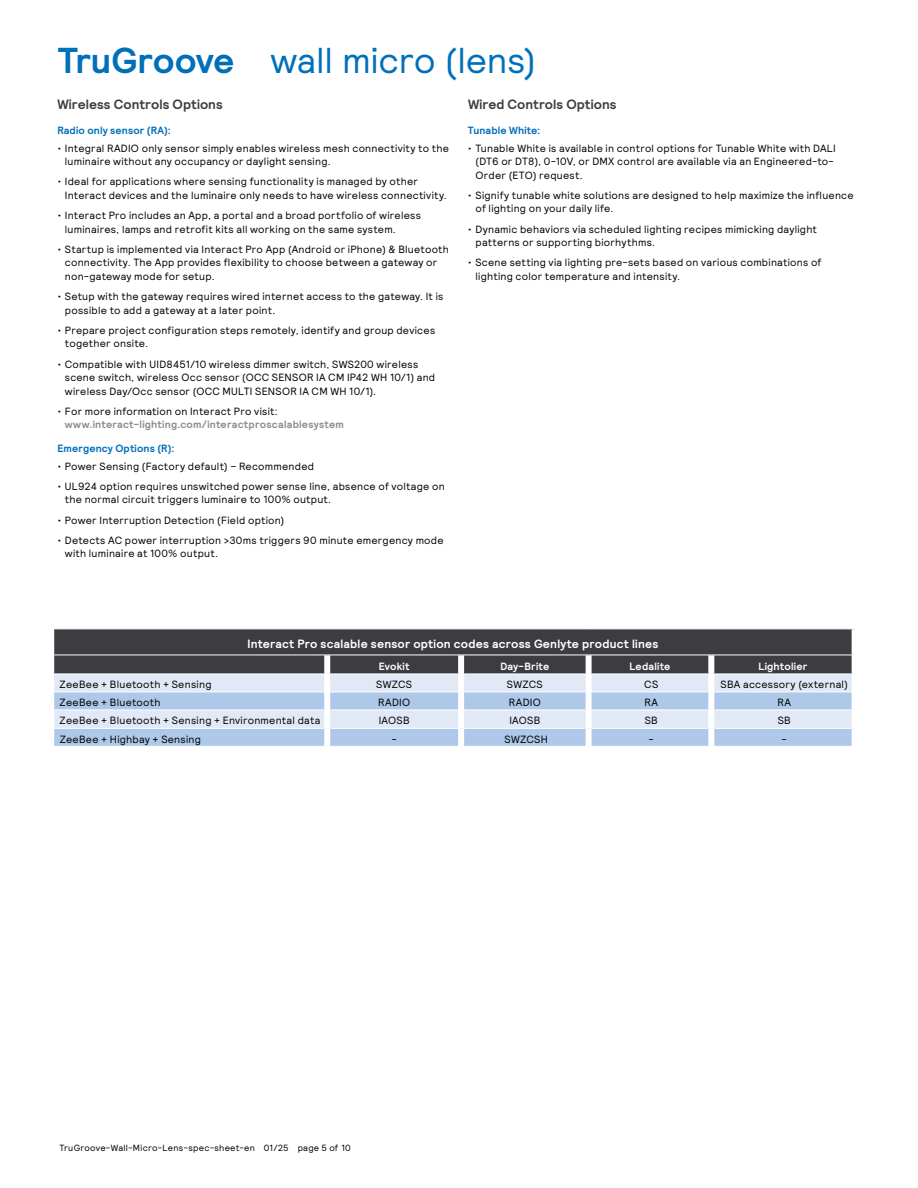
<style>
.page{position:relative;width:918px;height:1188px;background:#fff}
.page>*{position:absolute;margin:0;border:0;box-sizing:border-box;transform-origin:0 0}
.t1{font:36px "Signify Relative";letter-spacing:-.005em;color:#0070ba}
.t2{font:700 13.5px "Signify Relative";letter-spacing:.005em;color:#3c3c41}
.t3{font:700 12px "Signify Relative";letter-spacing:.02em;color:#fff}
.t4{font:10.5px/13.5px "Signify Relative";letter-spacing:.025em;color:#000}
.t5{font:700 10.5px "Signify Relative";letter-spacing:.015em;color:#0070ba}
.t6{font:700 10.5px "Signify Relative";letter-spacing:.02em;color:#8a8c8e}
.t7{font:700 10.5px "Signify Relative";letter-spacing:.02em;color:#fff}
.t8{font:9px "Signify Relative";letter-spacing:.03em;color:#000}
.s1{font-weight:700}
</style>
<div class="page">
<svg style="left:54px;top:629px;width:798px;height:117px;background:#939dad"></svg>
<hr style="left:54px;top:655px;width:273px;height:1px;background:#fff">
<hr style="left:327px;top:655px;width:134px;height:1px;background:#fff">
<hr style="left:461px;top:655px;width:128px;height:1px;background:#fff">
<hr style="left:589px;top:655px;width:122px;height:1px;background:#fff">
<hr style="left:711px;top:655px;width:141px;height:1px;background:#fff">
<hr style="left:54px;top:674px;width:270px;height:1px;background:#fff">
<hr style="left:330px;top:674px;width:128px;height:1px;background:#fff">
<hr style="left:464px;top:674px;width:122px;height:1px;background:#fff">
<hr style="left:592px;top:674px;width:116px;height:1px;background:#fff">
<hr style="left:714px;top:674px;width:138px;height:1px;background:#fff">
<hr style="left:54px;top:692px;width:270px;height:1px;background:#fff">
<hr style="left:330px;top:692px;width:128px;height:1px;background:#fff">
<hr style="left:464px;top:692px;width:122px;height:1px;background:#fff">
<hr style="left:592px;top:692px;width:116px;height:1px;background:#fff">
<hr style="left:714px;top:692px;width:138px;height:1px;background:#fff">
<hr style="left:54px;top:710px;width:270px;height:1px;background:#fff">
<hr style="left:330px;top:710px;width:128px;height:1px;background:#fff">
<hr style="left:464px;top:710px;width:122px;height:1px;background:#fff">
<hr style="left:592px;top:710px;width:116px;height:1px;background:#fff">
<hr style="left:714px;top:710px;width:138px;height:1px;background:#fff">
<hr style="left:54px;top:728px;width:270px;height:1px;background:#fff">
<hr style="left:330px;top:728px;width:128px;height:1px;background:#fff">
<hr style="left:464px;top:728px;width:122px;height:1px;background:#fff">
<hr style="left:592px;top:728px;width:116px;height:1px;background:#fff">
<hr style="left:714px;top:728px;width:138px;height:1px;background:#fff">
<div style="left:324px;top:655px;width:6px;height:19px;background:#fff"></div>
<div style="left:458px;top:655px;width:6px;height:19px;background:#fff"></div>
<div style="left:586px;top:655px;width:6px;height:19px;background:#fff"></div>
<div style="left:708px;top:655px;width:6px;height:19px;background:#fff"></div>
<div style="left:324px;top:674px;width:6px;height:18px;background:#fff"></div>
<div style="left:324px;top:692px;width:6px;height:18px;background:#fff"></div>
<div style="left:324px;top:710px;width:6px;height:18px;background:#fff"></div>
<div style="left:324px;top:728px;width:6px;height:18px;background:#fff"></div>
<div style="left:458px;top:674px;width:6px;height:18px;background:#fff"></div>
<div style="left:458px;top:692px;width:6px;height:18px;background:#fff"></div>
<div style="left:458px;top:710px;width:6px;height:18px;background:#fff"></div>
<div style="left:458px;top:728px;width:6px;height:18px;background:#fff"></div>
<div style="left:586px;top:674px;width:6px;height:18px;background:#fff"></div>
<div style="left:586px;top:692px;width:6px;height:18px;background:#fff"></div>
<div style="left:586px;top:710px;width:6px;height:18px;background:#fff"></div>
<div style="left:586px;top:728px;width:6px;height:18px;background:#fff"></div>
<div style="left:708px;top:674px;width:6px;height:18px;background:#fff"></div>
<div style="left:708px;top:692px;width:6px;height:18px;background:#fff"></div>
<div style="left:708px;top:710px;width:6px;height:18px;background:#fff"></div>
<div style="left:708px;top:728px;width:6px;height:18px;background:#fff"></div>
<h1 class="t1" style="left:58px;top:37px;width:480px"><span class="s1">TruGroove</span> wall micro (lens)</h1>
<p class="t2" style="left:57px;top:95px;width:167px">Wireless Controls Options</p>
<p class="t2" style="left:468px;top:95px;width:150px">Wired Controls Options</p>
<p class="t5" style="left:57px;top:123px;width:115px">Radio only sensor (RA):</p>
<p class="t4" style="left:65px;top:141px;width:386px;text-indent:-7px">• Integral RADIO only sensor simply enables wireless mesh connectivity to the luminaire without any occupancy or daylight sensing.</p>
<p class="t4" style="left:65px;top:175px;width:384px;text-indent:-7px">• Ideal for applications where sensing functionality is managed by other<br>Interact devices and the luminaire only needs to have wireless connectivity.</p>
<p class="t4" style="left:65px;top:208px;width:358px;text-indent:-7px">• Interact Pro includes an App, a portal and a broad portfolio of wireless luminaires, lamps and retrofit kits all working on the same system.</p>
<p class="t4" style="left:65px;top:242px;width:386px;text-indent:-7px">• Startup is implemented via Interact Pro App (Android or iPhone) &amp; Bluetooth connectivity. The App provides flexibility to choose between a gateway or non-gateway mode for setup.</p>
<p class="t4" style="left:65px;top:289px;width:380px;text-indent:-7px">• Setup with the gateway requires wired internet access to the gateway. It is possible to add a gateway at a later point.</p>
<p class="t4" style="left:65px;top:323px;width:372px;text-indent:-7px">• Prepare project configuration steps remotely, identify and group devices together onsite.</p>
<p class="t4" style="left:65px;top:357px;width:372px;text-indent:-7px">• Compatible with UID8451/10 wireless dimmer switch, SWS200 wireless scene switch, wireless Occ sensor (OCC SENSOR IA CM IP42 WH 10/1) and wireless Day/Occ sensor (OCC MULTI SENSOR IA CM WH 10/1).</p>
<p class="t4" style="left:57px;top:404px;width:222px">• For more information on Interact Pro visit:</p>
<p class="t6" style="left:65px;top:418px;width:281px">www.interact-lighting.com/interactproscalablesystem</p>
<p class="t5" style="left:57px;top:441px;width:119px">Emergency Options (R):</p>
<p class="t4" style="left:57px;top:459px;width:258px">• Power Sensing (Factory default) – Recommended</p>
<p class="t4" style="left:65px;top:479px;width:381px;text-indent:-7px">• UL924 option requires unswitched power sense line, absence of voltage on the normal circuit triggers luminaire to 100% output.</p>
<p class="t4" style="left:57px;top:513px;width:229px">• Power Interruption Detection (Field option)</p>
<p class="t4" style="left:65px;top:533px;width:380px;text-indent:-7px">• Detects AC power interruption &gt;30ms triggers 90 minute emergency mode with luminaire at 100% output.</p>
<p class="t5" style="left:468px;top:123px;width:74px">Tunable White:</p>
<p class="t4" style="left:475px;top:141px;width:362px;text-indent:-7px">• Tunable White is available in control options for Tunable White with DALI (DT6 or DT8), 0-10V, or DMX control are available via an Engineered-to-<br>Order (ETO) request.</p>
<p class="t4" style="left:475px;top:188px;width:380px;text-indent:-7px">• Signify tunable white solutions are designed to help maximize the influence of lighting on your daily life.</p>
<p class="t4" style="left:475px;top:222px;width:343px;text-indent:-7px">• Dynamic behaviors via scheduled lighting recipes mimicking daylight patterns or supporting biorhythms.</p>
<p class="t4" style="left:475px;top:256px;width:348px;text-indent:-7px">• Scene setting via lighting pre-sets based on various combinations of lighting color temperature and intensity.</p>
<p class="t3" style="left:247px;top:636px;width:412px">Interact Pro scalable sensor option codes across Genlyte product lines</p>
<p class="t7" style="left:379px;top:659px;width:32px">Evokit</p>
<p class="t7" style="left:500px;top:659px;width:50px">Day-Brite</p>
<p class="t7" style="left:629px;top:659px;width:43px">Ledalite</p>
<p class="t7" style="left:758px;top:659px;width:51px">Lightolier</p>
<p class="t4" style="left:60px;top:677px;width:153px">ZeeBee + Bluetooth + Sensing</p>
<p class="t4" style="left:376px;top:677px;width:37px">SWZCS</p>
<p class="t4" style="left:507px;top:677px;width:37px">SWZCS</p>
<p class="t4" style="left:644px;top:677px;width:15px">CS</p>
<p class="t4" style="left:721px;top:677px;width:129px">SBA accessory (external)</p>
<p class="t4" style="left:60px;top:695px;width:102px">ZeeBee + Bluetooth</p>
<p class="t4" style="left:378px;top:695px;width:33px">RADIO</p>
<p class="t4" style="left:509px;top:695px;width:33px">RADIO</p>
<p class="t4" style="left:645px;top:695px;width:15px">RA</p>
<p class="t4" style="left:778px;top:695px;width:15px">RA</p>
<p class="t4" style="left:60px;top:714px;width:262px">ZeeBee + Bluetooth + Sensing + Environmental data</p>
<p class="t4" style="left:379px;top:714px;width:32px">IAOSB</p>
<p class="t4" style="left:509px;top:714px;width:32px">IAOSB</p>
<p class="t4" style="left:645px;top:714px;width:15px">SB</p>
<p class="t4" style="left:778px;top:714px;width:15px">SB</p>
<p class="t4" style="left:60px;top:732px;width:143px">ZeeBee + Highbay + Sensing</p>
<p class="t4" style="left:392px;top:732px;width:7px">-</p>
<p class="t4" style="left:505px;top:732px;width:45px">SWZCSH</p>
<p class="t4" style="left:649px;top:732px;width:7px">-</p>
<p class="t4" style="left:782px;top:732px;width:7px">-</p>
<p class="t8" style="left:59px;top:1142px;width:293px">TruGroove-Wall-Micro-Lens-spec-sheet-en 01/25 page 5 of 10</p>
</div>
